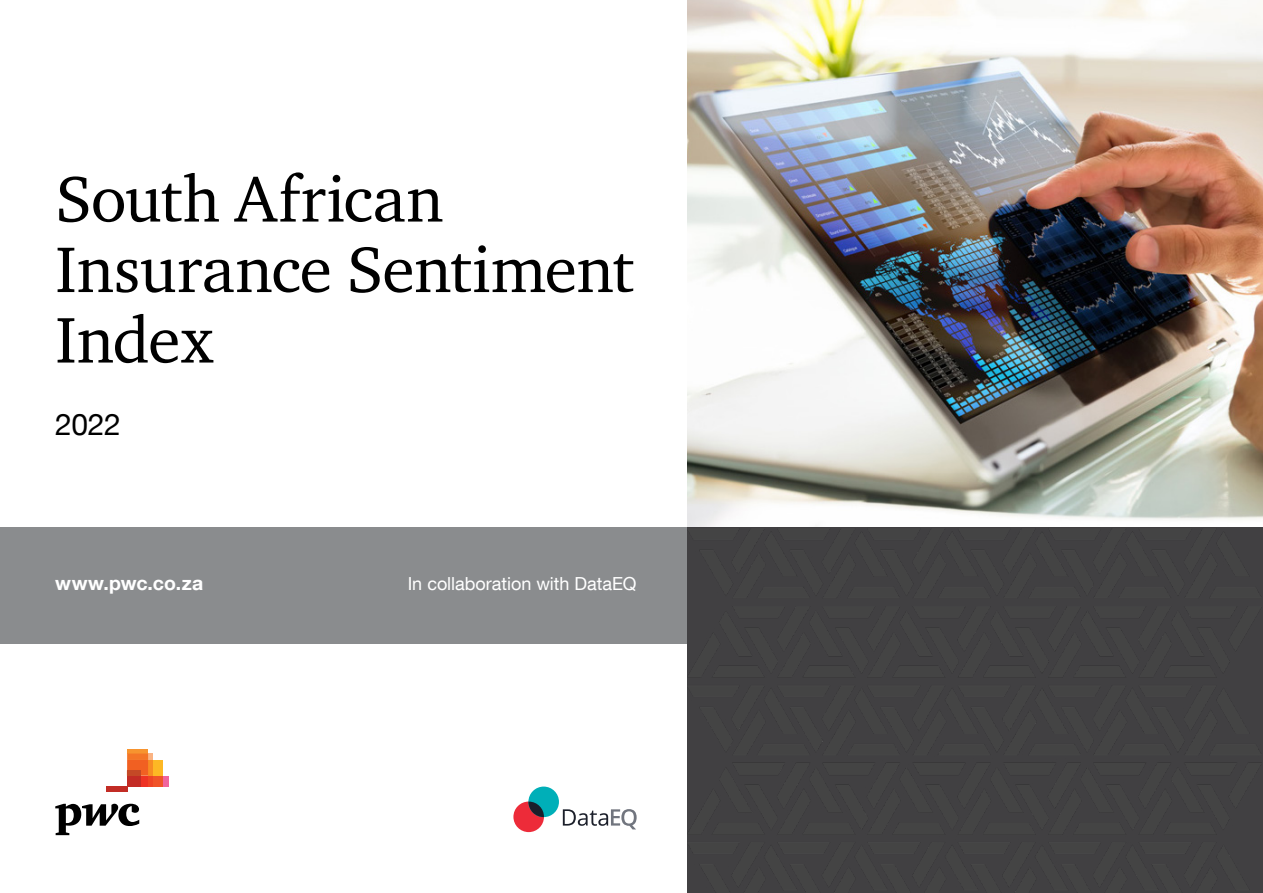
<style>
.page{position:relative;width:1263px;height:893px;background:#fff}
.page>*{position:absolute;margin:0;border:0;box-sizing:border-box;transform-origin:0 0}
.t1{font:66px/70.5px "ITC Charter Com";letter-spacing:-.01em;color:#000}
.t2{font:30px "Helvetica Neue LT Com";color:#000}
.t3{font:700 19.5px "Helvetica Neue LT Com";letter-spacing:.005em;color:#fff}
.t4{font:18px "Helvetica Neue LT Com";color:#fff}
</style>
<div class="page">
<img style="left:688px;top:0;width:575px;height:527px">
<div style="left:0;top:527px;width:688px;height:117px;background:#8a8c8e"></div>
<svg style="left:55px;top:804px;width:84px;height:31px"></svg>
<div style="left:163px;top:776px;width:5px;height:10px;background:#f0649d"></div>
<hr style="left:127px;top:749px;width:21px;height:4px;background:#f7942f">
<div style="left:152px;top:760px;width:11px;height:16px;background:#fdb824"></div>
<div style="left:152px;top:776px;width:11px;height:10px;background:#f05329"></div>
<hr style="left:148px;top:776px;width:4px;height:10px;background:#ef4425">
<svg style="left:127px;top:753px;width:25px;height:23px"></svg>
<div style="left:140px;top:776px;width:8px;height:10px;background:#ee3324"></div>
<div style="left:127px;top:770px;width:13px;height:6px;background:#c44926"></div>
<div style="left:127px;top:776px;width:13px;height:10px;background:#c32c25"></div>
<div style="left:106px;top:786px;width:21px;height:5px;background:#c22c25"></div>
<svg style="left:563px;top:809px;width:74px;height:20px"></svg>
<div style="left:513px;top:801px;width:31px;height:31px;background:#ed2b39;border-radius:50%"></div>
<div style="left:528px;top:787px;width:31px;height:30px;background:#00afb8;border-radius:50%"></div>
<svg style="left:528px;top:802px;width:16px;height:15px"></svg>
<div style="left:688px;top:527px;width:573px;height:366px;background:#414042"></div>
<p class="t1" style="left:55px;top:163px;width:580px">South African<br>Insurance Sentiment<br>Index</p>
<p class="t2" style="left:55px;top:406px;width:67px">2022</p>
<p class="t3" style="left:55px;top:571px;width:149px">www.pwc.co.za</p>
<p class="t4" style="left:408px;top:573px;width:230px">In collaboration with DataEQ</p>
</div>
